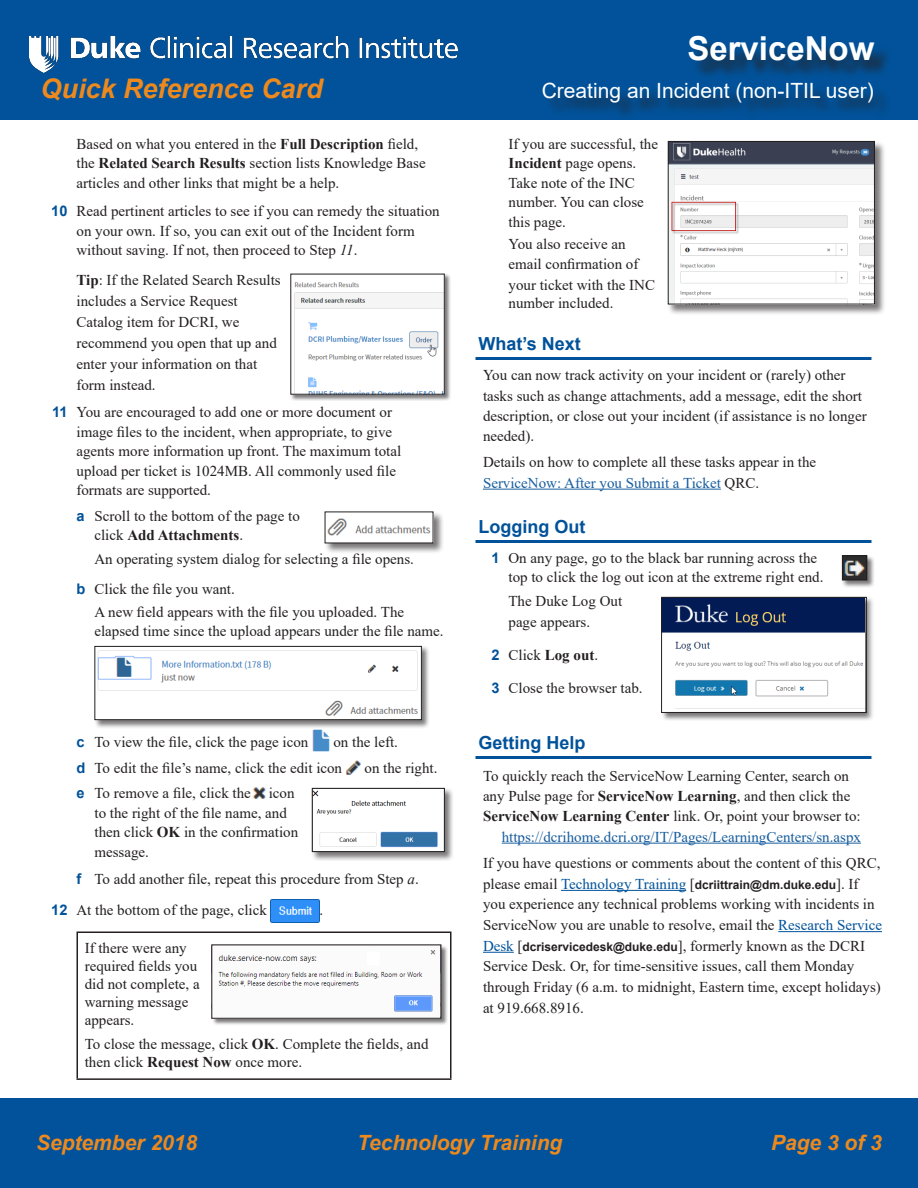
<style>
.page{position:relative;width:918px;height:1188px;background:#fff}
.page>*{position:absolute;margin:0;border:0;box-sizing:border-box;transform-origin:0 0}
.Software_Name{font:700 33px "Arial";color:#fff}
.t1{font:italic 700 27px "Arial";color:#ed891d}
.t2{font:italic 700 21px "Arial";color:#ed891d}
.Software_Name_Subhea{font:21px "Arial";color:#fff}
.Topic_Heading{font:700 18px "Arial";color:#01529a}
.Body_Text{font:15px/19.5px "Times New Roman";color:#231f20}
.Feedback{font:15px/19.5px "Times New Roman";color:#231f20}
.Feedback_Indent{font:15px/19.5px "Times New Roman";color:#231f20}
.Body_Text-2{font:15px "Times New Roman";color:#175d9e}
.Body_Text-3{font:700 12px "Arial";color:#231f20}
.s1{font-weight:700}
.s2{font-family:"Arial";font-weight:700;font-size:14.7px;color:#01529a}
.s3{font-style:italic}
.s4{color:#175d9e}
.s5{font-family:"Times New Roman";font-weight:400;font-size:15px}
.s6{font-family:"Times New Roman";font-weight:400;font-size:15px;color:#01529a}
.s7{color:#01529a}
.s8{font-family:"Arial";font-weight:700;font-size:12px}
</style>
<div class="page">
<div style="left:0;top:1098px;width:918px;height:90px;background:#01529a"></div>
<div style="left:0;top:0;width:918px;height:120px;background:#01529a"></div>
<img style="left:29px;top:37px;width:428px;height:36px">
<div style="left:290px;top:274px;width:161px;height:127px;background:#231f20;opacity:.6"></div>
<img style="left:293px;top:276px;width:150px;height:117px">
<div style="left:291px;top:274px;width:154px;height:121px;border:1px solid #231f20"></div>
<div style="left:324px;top:511px;width:120px;height:43px;background:#231f20;opacity:.6"></div>
<img style="left:327px;top:514px;width:104px;height:27px">
<div style="left:94px;top:646px;width:337px;height:83px;background:#231f20;opacity:.6"></div>
<img style="left:97px;top:648px;width:323px;height:70px">
<div style="left:95px;top:646px;width:327px;height:74px;border:1px solid #231f20"></div>
<img style="left:312px;top:729px;width:18px;height:22px">
<img style="left:345px;top:760px;width:16px;height:15px">
<img style="left:253px;top:786px;width:14px;height:14px">
<div style="left:311px;top:787px;width:143px;height:74px;background:#231f20;opacity:.6"></div>
<img style="left:314px;top:790px;width:129px;height:60px">
<div style="left:312px;top:788px;width:133px;height:64px;border:1px solid #231f20"></div>
<img style="left:271px;top:900px;width:49px;height:22px">
<hr style="left:76px;top:932px;width:376px;height:1px;background:#231f20">
<hr style="left:76px;top:933px;width:2px;height:145px;background:#231f20">
<hr style="left:450px;top:933px;width:2px;height:145px;background:#231f20">
<hr style="left:76px;top:1078px;width:376px;height:2px;background:#231f20">
<div style="left:212px;top:945px;width:236px;height:80px;background:#231f20;opacity:.6"></div>
<img style="left:214px;top:947px;width:225px;height:70px">
<div style="left:212px;top:945px;width:229px;height:74px;border:1px solid #231f20"></div>
<hr style="left:476px;top:357px;width:396px;height:3px;background:#01529a">
<hr style="left:483px;top:489px;width:238px;height:1px;background:#175d9e">
<hr style="left:476px;top:540px;width:396px;height:3px;background:#01529a">
<hr style="left:476px;top:756px;width:396px;height:3px;background:#01529a">
<hr style="left:502px;top:843px;width:359px;height:1px;background:#175d9e">
<hr style="left:561px;top:890px;width:125px;height:1px;background:#01529a">
<hr style="left:778px;top:931px;width:104px;height:1px;background:#01529a">
<hr style="left:483px;top:952px;width:31px;height:1px;background:#01529a">
<div style="left:668px;top:141px;width:218px;height:175px;background:#231f20;opacity:.6"></div>
<img style="left:670px;top:143px;width:203px;height:159px">
<div style="left:668px;top:141px;width:207px;height:163px;border:1px solid #231f20"></div>
<div style="left:842px;top:555px;width:33px;height:33px;background:#231f20;opacity:.6"></div>
<img style="left:844px;top:557px;width:21px;height:21px">
<div style="left:842px;top:555px;width:25px;height:25px;border:1px solid #231f20"></div>
<div style="left:661px;top:597px;width:214px;height:124px;background:#231f20;opacity:.6"></div>
<img style="left:663px;top:599px;width:201px;height:112px">
<div style="left:661px;top:597px;width:206px;height:116px;border:1px solid #231f20"></div>
<div style="left:691px;top:38px;width:201px;height:41px;background:#231f20;opacity:.75"></div>
<div style="left:545px;top:85px;width:346px;height:35px;background:#231f20;opacity:.75"></div>
<h2 class="t1" style="left:40px;top:70px;width:284px">Quick Reference Card</h2>
<p class="Feedback" style="left:76px;top:133px;width:351px">Based on what you entered in the <span class="s1">Full Description</span> field, the <span class="s1">Related Search Results</span> section lists Knowledge Base articles and other links that might be a help.</p>
<p class="Body_Text" style="left:76px;top:201px;width:365px;text-indent:-25px"><span class="s2">10</span> Read pertinent articles to see if you can remedy the situation on your own. If so, you can exit out of the Incident form without saving. If not, then proceed to Step <span class="s3">11</span>.</p>
<p class="Feedback" style="left:76px;top:269px;width:206px;line-height:21px"><span class="s1">Tip</span>: If the Related Search Results includes a Service Request<br>Catalog item for DCRI, we recommend you open that up and enter your information on that form instead.</p>
<p class="Body_Text" style="left:76px;top:402px;width:326px;text-indent:-24px"><span class="s2">11</span> You are encouraged to add one or more document or image files to the incident, when appropriate, to give agents more information up front. The maximum total upload per ticket is 1024MB. All commonly used file formats are supported.</p>
<p class="Body_Text" style="left:94px;top:505px;width:207px;text-indent:-18px"><span class="s2">a</span> Scroll to the bottom of the page to click <span class="s1">Add Attachments</span>.</p>
<p class="Feedback_Indent" style="left:94px;top:549px;width:321px">An operating system dialog for selecting a file opens.</p>
<p class="Body_Text" style="left:76px;top:579px;width:160px"><span class="s2">b</span> Click the file you want.</p>
<p class="Feedback_Indent" style="left:94px;top:601px;width:351px">A new field appears with the file you uploaded. The elapsed time since the upload appears under the file name.</p>
<p class="Body_Text" style="left:76px;top:732px;width:233px"><span class="s2">c</span> To view the file, click the page icon</p>
<p class="Body_Text" style="left:333px;top:732px;width:66px">on the left.</p>
<p class="Body_Text" style="left:76px;top:757px;width:267px"><span class="s2">d</span> To edit the file’s name, click the edit icon</p>
<p class="Body_Text" style="left:365px;top:757px;width:74px">on the right.</p>
<p class="Body_Text" style="left:94px;top:783px;width:205px;text-indent:-18px"><span class="s2">e</span> To remove a file, click the icon to the right of the file name, and then click <span class="s1">OK</span> in the confirmation message.</p>
<p class="Body_Text" style="left:76px;top:868px;width:344px"><span class="s2">f</span> To add another file, repeat this procedure from Step <span class="s3">a</span>.</p>
<p class="Body_Text" style="left:51px;top:900px;width:217px"><span class="s2">12</span> At the bottom of the page, click</p>
<p class="Body_Text" style="left:320px;top:900px;width:5px">.</p>
<p class="Body_Text" style="left:85px;top:939px;width:116px;line-height:18px">If there were any required fields you did not complete, a warning message appears.</p>
<p class="Body_Text" style="left:85px;top:1035px;width:345px;line-height:18px">To close the message, click <span class="s1">OK</span>. Complete the fields, and then click <span class="s1">Request Now</span> once more.</p>
<p class="Software_Name" style="left:687px;top:25px;width:189px">ServiceNow</p>
<p class="Software_Name_Subhea" style="left:542px;top:76px;width:333px">Creating an Incident (non-ITIL user)</p>
<p class="Feedback" style="left:508px;top:133px;width:151px">If you are successful, the<br><span class="s1">Incident</span> page opens.<br>Take note of the INC number. You can close this page.</p>
<p class="Feedback" style="left:508px;top:233px;width:148px;line-height:20.2px">You also receive an email confirmation of your ticket with the INC</p>
<p class="Feedback" style="left:508px;top:292px;width:106px">number included.</p>
<p class="Topic_Heading" style="left:478px;top:330px;width:104px">What’s Next</p>
<p class="Body_Text" style="left:483px;top:365px;width:385px;line-height:20.2px">You can now track activity on your incident or (rarely) other tasks such as change attachments, add a message, edit the short description, or close out your incident (if assistance is no longer needed).</p>
<p class="Body_Text" style="left:483px;top:452px;width:335px;line-height:20.2px">Details on how to complete all these tasks appear in the<br><span class="s4">ServiceNow: After you Submit a Ticket</span> QRC.</p>
<p class="Topic_Heading" style="left:478px;top:513px;width:108px">Logging Out</p>
<p class="Body_Text" style="left:508px;top:547px;width:316px;text-indent:-17px"><span class="s2">1</span> On any page, go to the black bar running across the top to click the log out icon at the extreme right end.</p>
<p class="Feedback" style="left:508px;top:590px;width:115px;line-height:21px">The Duke Log Out page appears.</p>
<p class="Body_Text" style="left:491px;top:645px;width:108px"><span class="s2">2</span> Click <span class="s1">Log out</span>.</p>
<p class="Body_Text" style="left:491px;top:678px;width:153px"><span class="s2">3</span> Close the browser tab.</p>
<p class="Topic_Heading" style="left:478px;top:729px;width:109px">Getting Help</p>
<p class="Body_Text" style="left:483px;top:766px;width:368px">To quickly reach the ServiceNow Learning Center, search on</p>
<p class="Body_Text" style="left:483px;top:786px;width:369px">any Pulse page for <span class="s1">ServiceNow Learning</span>, and then click the</p>
<p class="Body_Text" style="left:483px;top:806px;width:379px"><span class="s1">ServiceNow Learning Center</span> link. Or, point your browser to:</p>
<p class="Body_Text-2" style="left:502px;top:826px;width:361px">https://dcrihome.dcri.org/IT/Pages/LearningCenters/sn.aspx</p>
<p class="Body_Text" style="left:483px;top:853px;width:399px">If you have questions or comments about the content of this QRC,</p>
<p class="Body_Text-3" style="left:483px;top:876px;width:377px"><span class="s5">please email</span> <span class="s6">Technology Training</span> <span class="s5">[</span>dcriittrain@dm.duke.edu<span class="s5">]. If</span></p>
<p class="Body_Text" style="left:483px;top:894px;width:401px;line-height:20.7px">you experience any technical problems working with incidents in ServiceNow you are unable to resolve, email the <span class="s7">Research Service Desk</span> [<span class="s8">dcriservicedesk@duke.edu</span>], formerly known as the DCRI Service Desk. Or, for time-sensitive issues, call them Monday through Friday (6 a.m. to midnight, Eastern time, except holidays) at 919.668.8916.</p>
<h3 class="t2" style="left:36px;top:1129px;width:163px">September 2018</h3>
<h3 class="t2" style="left:357px;top:1129px;width:207px">Technology Training</h3>
<h3 class="t2" style="left:771px;top:1129px;width:112px">Page 3 of 3</h3>
</div>
